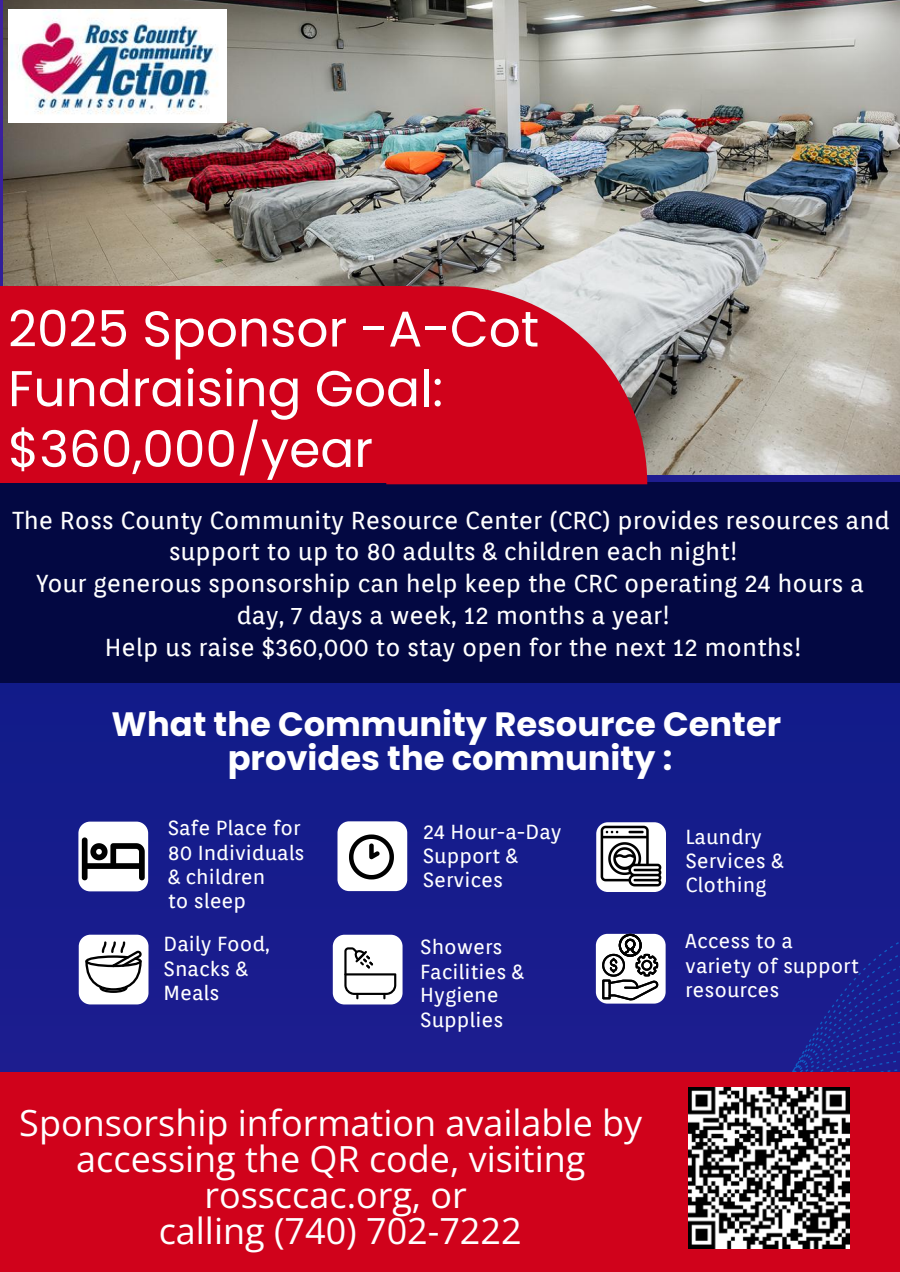
<style>
.page{position:relative;width:900px;height:1272px;background:#fff}
.page>*{position:absolute;margin:0;border:0;box-sizing:border-box;transform-origin:0 0}
.t1{font:50.25px/60.2px "Poppins";color:#fff}
.t2{font:36px/36px "Open Sans";color:#fff;text-align:center}
.t3{font:700 33.75px/33.8px "Poppins";color:#fff;text-align:center}
.t4{font:24.45px/31.8px "Orienta";color:#fff;text-align:center}
.t5{font:20.25px/24.2px "Orienta";color:#fff}
</style>
<div class="page">
<div style="left:0;top:0;width:900px;height:1072px;background:#171c8c"></div>
<img style="left:4px;top:0;width:896px;height:474px">
<div style="left:541px;top:683px;width:359px;height:389px;background:#161c8c"></div>
<div style="left:0;top:1072px;width:900px;height:200px;background:#d0021b"></div>
<div style="left:0;top:482px;width:900px;height:201px;background:#030842"></div>
<div style="left:78px;top:822px;width:70px;height:69px;background:#fff;border-radius:12px"></div>
<div style="left:79px;top:935px;width:69px;height:69px;background:#fff;border-radius:12px"></div>
<svg style="left:596px;top:822px;width:70px;height:70px"></svg>
<div style="left:338px;top:821px;width:69px;height:70px;background:#fff;border-radius:12px"></div>
<div style="left:333px;top:935px;width:70px;height:69px;background:#fff;border-radius:12px"></div>
<div style="left:596px;top:934px;width:70px;height:70px;background:#fff;border-radius:12px"></div>
<div style="left:0;top:286px;width:412px;height:197px;background:#d0021b"></div>
<svg style="left:386px;top:286px;width:261px;height:198px;background:#ce2237"></svg>
<svg style="left:85px;top:941px;width:57px;height:52px"></svg>
<svg style="left:82px;top:837px;width:63px;height:43px"></svg>
<svg style="left:344px;top:947px;width:52px;height:52px"></svg>
<svg style="left:349px;top:834px;width:45px;height:45px"></svg>
<svg style="left:601px;top:826px;width:60px;height:60px"></svg>
<svg style="left:601px;top:933px;width:58px;height:68px"></svg>
<img style="left:8px;top:9px;width:218px;height:114px">
<img style="left:688px;top:1087px;width:161px;height:161px">
<h1 class="t1" style="left:8px;top:299px;width:533px">2025 Sponsor -A-Cot<br>Fundraising Goal: $360,000/year</h1>
<p class="t4" style="left:12px;top:504px;width:879px">The Ross County Community Resource Center (CRC) provides resources and support to up to 80 adults &amp; children each night!<br>Your generous sponsorship can help keep the CRC operating 24 hours a day, 7 days a week, 12 months a year!<br>Help us raise $360,000 to stay open for the next 12 months!</p>
<h3 class="t3" style="left:112px;top:708px;width:671px">What the Community Resource Center provides the community :</h3>
<p class="t5" style="left:168px;top:816px;width:138px">Safe Place for<br>80 Individuals &amp; children<br>to sleep</p>
<p class="t5" style="left:423px;top:819px;width:140px">24 Hour-a-Day<br>Support &amp;<br>Services</p>
<p class="t5" style="left:685px;top:824px;width:100px">Laundry<br>Services &amp;<br>Clothing</p>
<p class="t5" style="left:420px;top:934px;width:105px">Showers<br>Facilities &amp;<br>Hygiene<br>Supplies</p>
<p class="t5" style="left:164px;top:932px;width:108px">Daily Food,<br>Snacks &amp;<br>Meals</p>
<p class="t5" style="left:685px;top:929px;width:175px">Access to a variety of support resources</p>
<h2 class="t2" style="left:19px;top:1103px;width:624px">Sponsorship information available by accessing the QR code, visiting rossccac.org, or<br>calling (740) 702-7222</h2>
</div>
